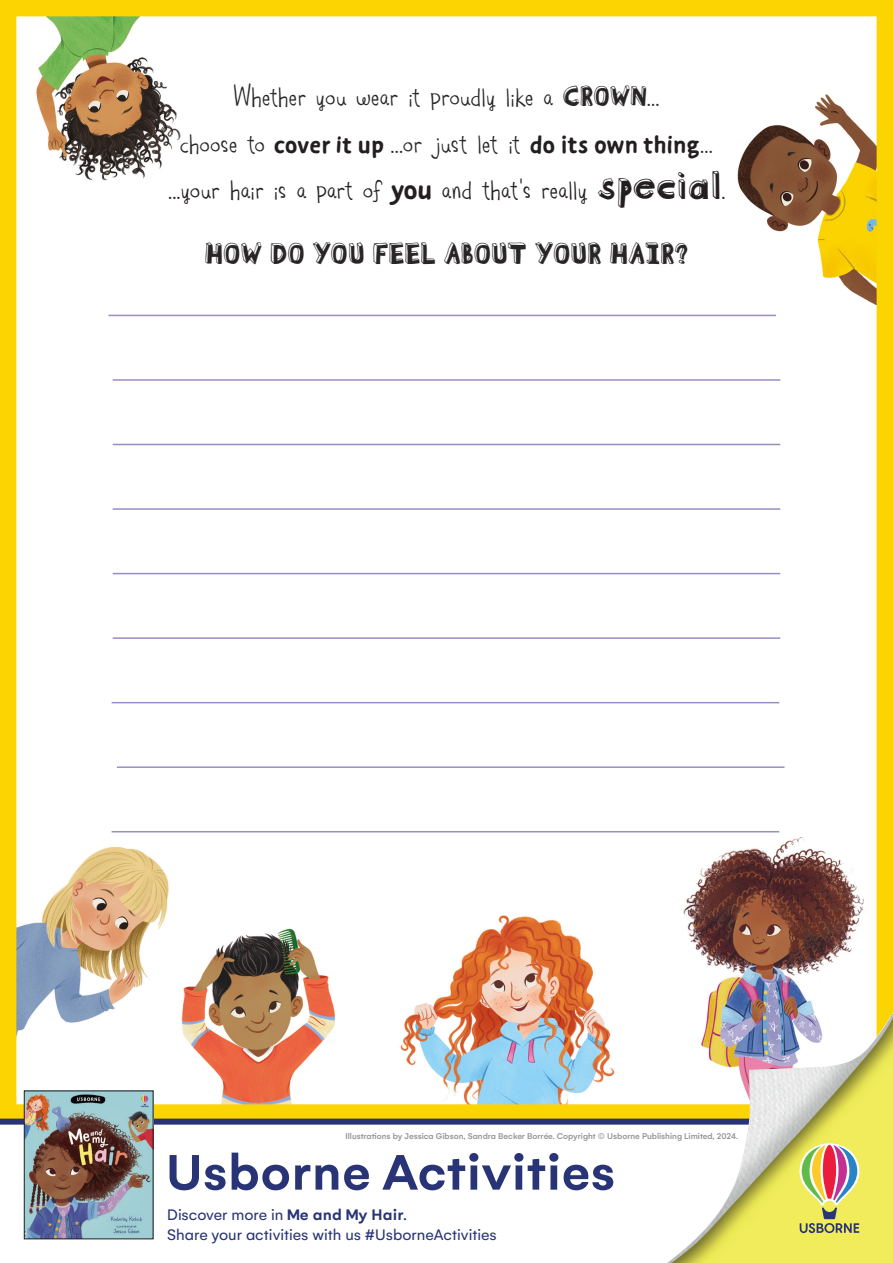
<style>
.page{position:relative;width:893px;height:1263px;background:#fff}
.page>*{position:absolute;margin:0;border:0;box-sizing:border-box;transform-origin:0 0}
.t1{font:600 54px "Gelion";color:#283475}
.Body_font_Kyra{font:28.5px "Farmstand";letter-spacing:-.005em;color:#282526}
.Body_font_Kyra-2{font:28.5px "Farmstand";letter-spacing:-.005em;color:#231f20}
.Body_font_Kyra-3{font:28.5px "Blockhead OT Black Face";color:#282526}
.t2{font:16.5px "Gelion";color:#283475}
.t3{font:500 9px "Gelion";color:#939598}
.s1{font-family:"Blockhead OT Black Face";font-size:27px}
.s2{font-family:"Duper";font-weight:700;font-size:25.5px;color:#231f20}
.s3{font-family:"Duper";font-weight:700}
.s4{font-family:"Blockhead OT Black Face";font-size:37.5px}
.s5{font-weight:600}
</style>
<div class="page">
<img style="left:0;top:0;width:893px;height:1118px">
<div style="left:0;top:1118px;width:893px;height:6px;background:#283475"></div>
<img style="left:666px;top:1012px;width:227px;height:251px">
<svg style="left:800px;top:1143px;width:59px;height:90px;background:#cbb47a"></svg>
<img style="left:26px;top:1093px;width:125px;height:144px">
<div style="left:24px;top:1091px;width:129px;height:148px;border:1px solid #231f20"></div>
<hr style="left:108px;top:315px;width:668px;height:1px;background:#998cc3">
<hr style="left:113px;top:379px;width:667px;height:2px;background:#998cc3">
<hr style="left:113px;top:444px;width:667px;height:1px;background:#998cc3">
<hr style="left:113px;top:508px;width:667px;height:2px;background:#998cc3">
<hr style="left:113px;top:573px;width:667px;height:1px;background:#998cc3">
<hr style="left:113px;top:637px;width:667px;height:2px;background:#998cc3">
<hr style="left:112px;top:702px;width:667px;height:1px;background:#998cc3">
<hr style="left:117px;top:766px;width:667px;height:2px;background:#998cc3">
<hr style="left:112px;top:831px;width:667px;height:1px;background:#998cc3">
<p class="Body_font_Kyra" style="left:233px;top:77px;width:428px">Whether you wear it proudly like a <span class="s1">CROWN</span>...</p>
<p class="Body_font_Kyra" style="left:180px;top:123px;width:535px">choose to <span class="s2">cover it up</span> ...or just let it <span class="s2">do its own thing</span>...</p>
<p class="Body_font_Kyra-2" style="left:167px;top:169px;width:560px">...your hair is a part of <span class="s3">you</span> and that's really <span class="s4">special</span>.</p>
<p class="Body_font_Kyra-3" style="left:204px;top:228px;width:486px">HOW DO YOU FEEL ABOUT YOUR HAIR?</p>
<p class="t3" style="left:345px;top:1130px;width:252px">Illustrations by Jessica Gibson, Sandra Becker Borrée. Copyright</p>
<p class="t3" style="left:607px;top:1130px;width:132px">Usborne Publishing Limited, 2024.</p>
<p class="t1" style="left:165px;top:1141px;width:452px">Usborne Activities</p>
<p class="t2" style="left:167px;top:1205px;width:241px">Discover more in <span class="s5">Me and My Hair</span>.</p>
<p class="t2" style="left:167px;top:1225px;width:331px">Share your activities with us #UsborneActivities</p>
</div>
